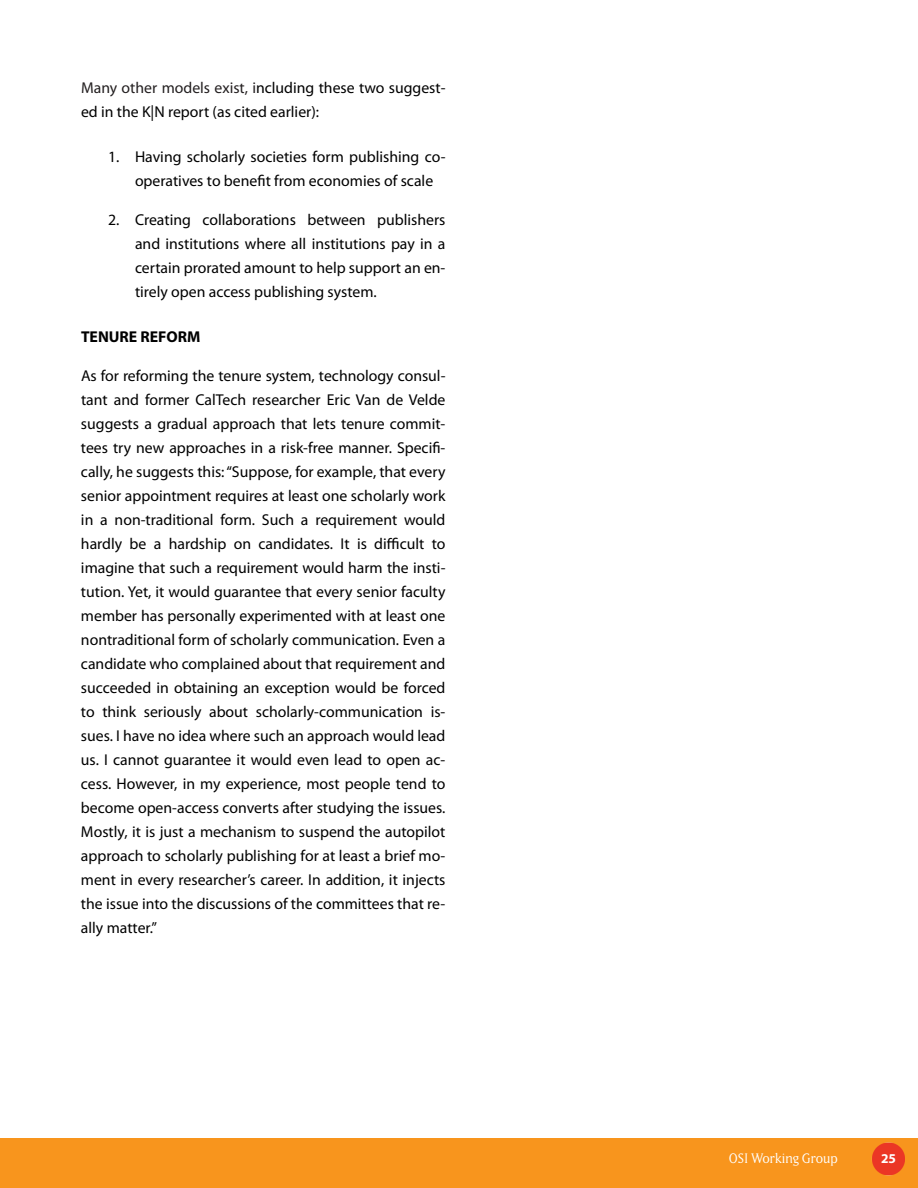
<style>
.page{position:relative;width:918px;height:1188px;background:#fff}
.page>*{position:absolute;margin:0;border:0;box-sizing:border-box;transform-origin:0 0}
.t1{font:15.75px/24px "Myriad Pro";color:#000}
.t2{font:700 15.75px "Myriad Pro";color:#000}
.t3{font:13.5px "Matrix II Book";color:#fff}
.t4{font:700 13.5px "Myriad Pro";color:#fff}
.s1{color:#231f20}
</style>
<div class="page">
<div style="left:0;top:1138px;width:918px;height:50px;background:#f8951d"></div>
<img style="left:872px;top:1142px;width:33px;height:34px">
<p class="t1" style="left:81px;top:75px;width:366px"><span class="s1">Many other models exist, i</span>ncluding these two suggest&shy;ed in the K|N report (as cited earlier):</p>
<p class="t1" style="left:135px;top:144px;width:312px;text-indent:-27px">1. Having scholarly societies form publishing co&shy;operatives to benefit from economies of scale</p>
<p class="t1" style="left:135px;top:207px;width:312px;text-align:justify;text-indent:-27px">2. Creating collaborations between publishers and institutions where all institutions pay in a certain prorated amount to help support an en&shy;tirely open access publishing system.</p>
<p class="t2" style="left:81px;top:326px;width:121px">TENURE REFORM</p>
<p class="t1" style="left:81px;top:363px;width:366px;text-align:justify">As for reforming the tenure system, technology consul&shy;tant and former CalTech researcher Eric Van de Velde suggests a gradual approach that lets tenure commit&shy;tees try new approaches in a risk-free manner. Specifi&shy;cally, he suggests this: “Suppose, for example, that every senior appointment requires at least one scholarly work in a non-traditional form. Such a requirement would hardly be a hardship on candidates. It is difficult to imagine that such a requirement would harm the insti&shy;tution. Yet, it would guarantee that every senior faculty member has personally experimented with at least one nontraditional form of scholarly communication. Even a candidate who complained about that requirement and succeeded in obtaining an exception would be forced to think seriously about scholarly-communication is&shy;sues. I have no idea where such an approach would lead us. I cannot guarantee it would even lead to open ac&shy;cess. However, in my experience, most people tend to become open-access converts after studying the issues.<br>Mostly, it is just a mechanism to suspend the autopilot approach to scholarly publishing for at least a brief mo&shy;ment in every researcher’s career. I n addition, it injects the issue into the discussions of the committees that re&shy;ally matter.”</p>
<p class="t3" style="left:729px;top:1151px;width:110px">OSI Working Group</p>
<p class="t4" style="left:881px;top:1150px;width:16px">25</p>
</div>
